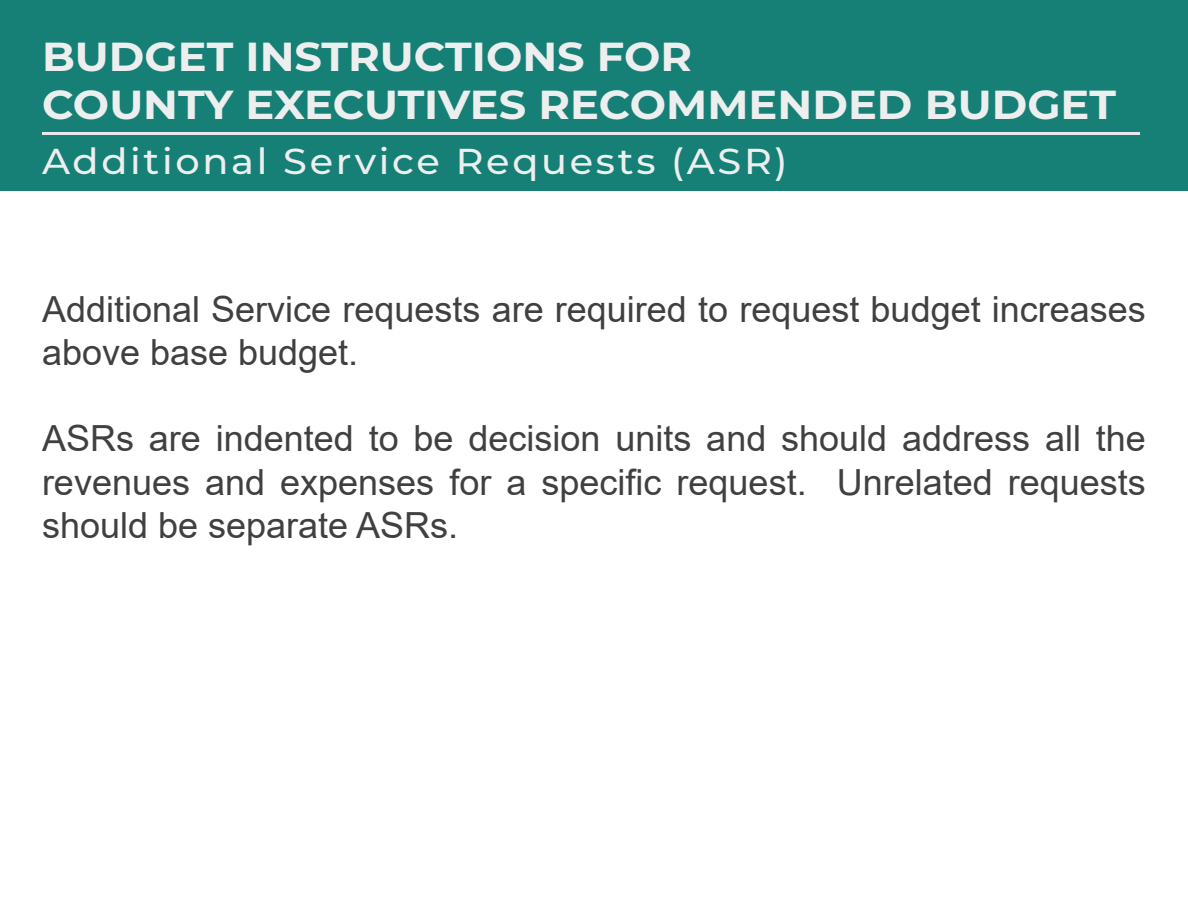
<style>
.page{position:relative;width:1188px;height:918px;background:#fff}
.page>*{position:absolute;margin:0;border:0;box-sizing:border-box;transform-origin:0 0}
.Title_page_sub_heading{font:700 40.5px "Montserrat";color:#edeeee;scale:1.06 1}
.t1{font:36px/43.2px "Arial";color:#404040}
.Title_page_sub_heading-2{font:500 36px "Montserrat";letter-spacing:.07em;color:#edeeee;scale:1.06 1}
</style>
<div class="page">
<div style="left:0;top:0;width:1188px;height:190px;background:#167f76"></div>
<hr style="left:42px;top:132px;width:1098px;height:3px;background:#e7e8e9">
<p class="Title_page_sub_heading" style="left:42px;top:27px;width:615px">BUDGET INSTRUCTIONS FOR</p>
<p class="Title_page_sub_heading" style="left:42px;top:76px;width:1015px">COUNTY EXECUTIVES RECOMMENDED BUDGET</p>
<p class="Title_page_sub_heading-2" style="left:42px;top:136px;width:705px">Additional Service Requests (ASR)</p>
<p class="t1" style="left:42px;top:287px;width:1105px">Additional Service requests are required to request budget increases above base budget.</p>
<p class="t1" style="left:42px;top:417px;width:1105px;text-align:justify">ASRs are indented to be decision units and should address all the revenues and expenses for a specific request. Unrelated requests should be separate ASRs.</p>
</div>
